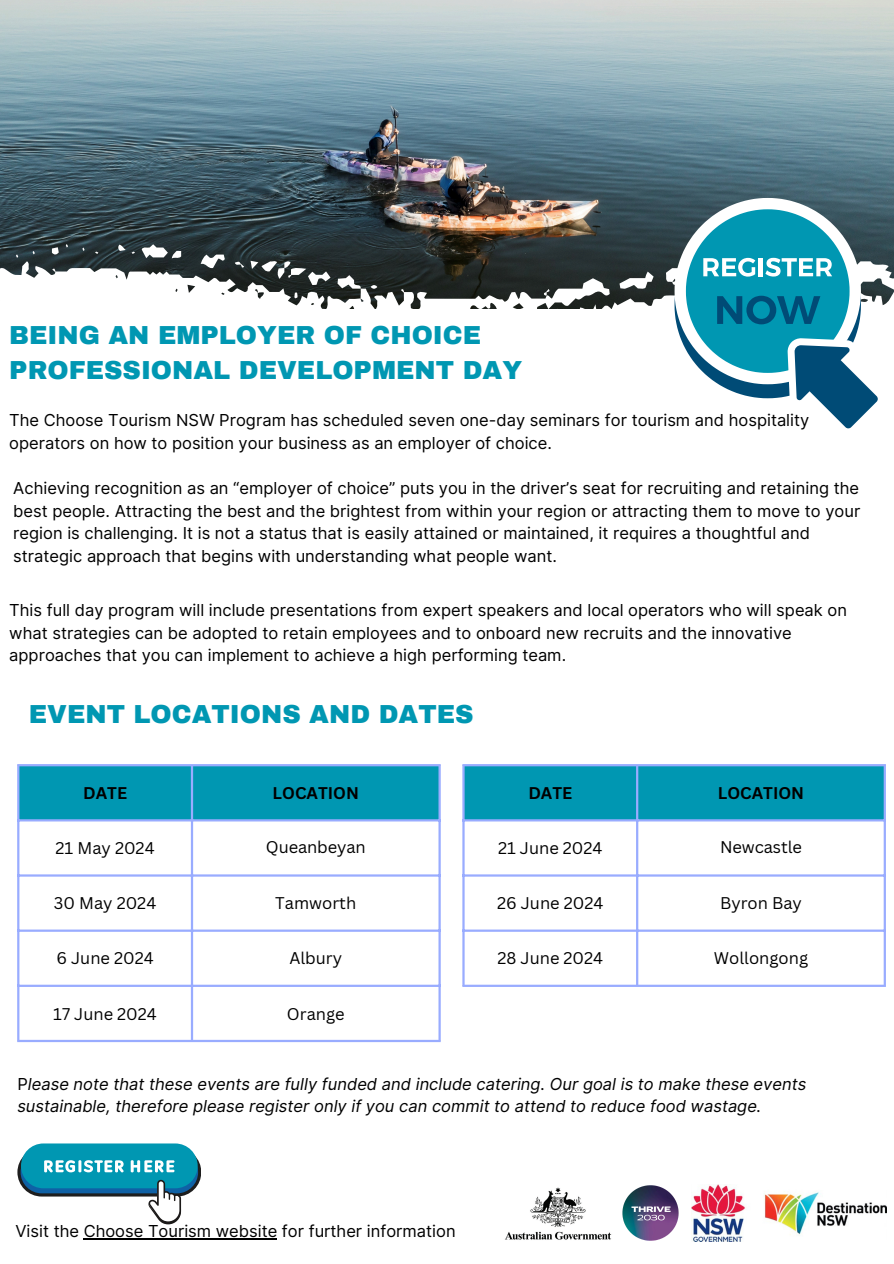
<style>
.page{position:relative;width:894px;height:1264px;background:#fff}
.page>*{position:absolute;margin:0;border:0;box-sizing:border-box;transform-origin:0 0}
.t1{font:900 25.5px/34.8px "Archivo";color:#0097b2}
.t2{font:16.5px/22.5px "Inter";color:#000}
.t3{font:italic 16.5px/22.5px "Inter";color:#000}
.t4{font:16.5px "Canva Sans";color:#000}
.t5{font:700 16.5px "Canva Sans";color:#000}
.s1{font-style:normal}
</style>
<div class="page">
<img style="left:0;top:0;width:893px;height:261px">
<svg style="left:0;top:261px;width:893px;height:48px"></svg>
<svg style="left:619px;top:271px;width:34px;height:18px"></svg>
<svg style="left:200px;top:254px;width:25px;height:15px"></svg>
<svg style="left:337px;top:275px;width:24px;height:13px"></svg>
<svg style="left:142px;top:244px;width:39px;height:15px"></svg>
<svg style="left:52px;top:247px;width:7px;height:8px"></svg>
<svg style="left:118px;top:245px;width:8px;height:6px"></svg>
<svg style="left:294px;top:292px;width:3px;height:6px"></svg>
<svg style="left:370px;top:284px;width:7px;height:5px"></svg>
<svg style="left:82px;top:247px;width:3px;height:4px"></svg>
<svg style="left:235px;top:261px;width:9px;height:8px"></svg>
<svg style="left:52px;top:267px;width:4px;height:5px"></svg>
<svg style="left:250px;top:260px;width:80px;height:25px"></svg>
<svg style="left:401px;top:288px;width:3px;height:5px"></svg>
<svg style="left:543px;top:289px;width:7px;height:6px"></svg>
<img style="left:505px;top:1187px;width:107px;height:53px">
<img style="left:622px;top:1185px;width:57px;height:56px">
<img style="left:691px;top:1184px;width:194px;height:57px">
<svg style="left:664px;top:198px;width:221px;height:231px"></svg>
<div style="left:19px;top:764px;width:422px;height:56px;background:#0097b2"></div>
<hr style="left:17px;top:766px;width:2px;height:273px;background:#99acff">
<hr style="left:191px;top:766px;width:2px;height:273px;background:#99acff">
<hr style="left:438px;top:766px;width:2px;height:273px;background:#99acff">
<hr style="left:17px;top:764px;width:423px;height:2px;background:#99acff">
<hr style="left:17px;top:819px;width:423px;height:2px;background:#99acff">
<hr style="left:17px;top:874px;width:423px;height:2px;background:#99acff">
<hr style="left:17px;top:929px;width:423px;height:2px;background:#99acff">
<hr style="left:17px;top:984px;width:423px;height:2px;background:#99acff">
<hr style="left:17px;top:1039px;width:423px;height:3px;background:#99acff">
<hr style="left:84px;top:1238px;width:193px;height:1px;background:#000">
<div style="left:464px;top:766px;width:419px;height:53px;background:#0097b2"></div>
<hr style="left:462px;top:766px;width:2px;height:218px;background:#99acff">
<hr style="left:636px;top:766px;width:2px;height:218px;background:#99acff">
<hr style="left:883px;top:766px;width:2px;height:218px;background:#99acff">
<hr style="left:462px;top:764px;width:423px;height:2px;background:#99acff">
<hr style="left:462px;top:819px;width:423px;height:2px;background:#99acff">
<hr style="left:462px;top:874px;width:423px;height:2px;background:#99acff">
<hr style="left:462px;top:929px;width:423px;height:2px;background:#99acff">
<hr style="left:462px;top:984px;width:423px;height:2px;background:#99acff">
<div style="left:21px;top:1143px;width:177px;height:45px;background:#0097b2;border-radius:22px"></div>
<svg style="left:17px;top:1147px;width:184px;height:77px"></svg>
<p class="t1" style="left:9px;top:318px;width:514px">BEING AN EMPLOYER OF CHOICE<br>PROFESSIONAL DEVELOPMENT DAY</p>
<p class="t2" style="left:9px;top:409px;width:801px">The Choose Tourism NSW Program has scheduled seven one-day seminars for tourism and hospitality operators on how to position your business as an employer of choice.</p>
<p class="t2" style="left:13px;top:477px;width:848px">Achieving recognition as an “employer of choice” puts you in the driver’s seat for recruiting and retaining the best people. Attracting the best and the brightest from within your region or attracting them to move to your region is challenging. It is not a status that is easily attained or maintained, it requires a thoughtful and strategic approach that begins with understanding what people want.</p>
<p class="t2" style="left:9px;top:599px;width:839px">This full day program will include presentations from expert speakers and local operators who will speak on what strategies can be adopted to retain employees and to onboard new recruits and the innovative approaches that you can implement to achieve a high performing team.</p>
<p class="t1" style="left:29px;top:697px;width:446px">EVENT LOCATIONS AND DATES</p>
<p class="t5" style="left:83px;top:781px;width:45px">DATE</p>
<p class="t5" style="left:272px;top:781px;width:88px">LOCATION</p>
<p class="t4" style="left:56px;top:836px;width:100px">21 May 2024</p>
<h1 class="t4" style="left:266px;top:835px;width:101px">Queanbeyan</h1>
<p class="t4" style="left:54px;top:891px;width:104px">30 May 2024</p>
<p class="t4" style="left:275px;top:891px;width:82px">Tamworth</p>
<p class="t4" style="left:56px;top:946px;width:99px">6 June 2024</p>
<p class="t4" style="left:289px;top:946px;width:54px">Albury</p>
<p class="t4" style="left:53px;top:1001px;width:105px">17 June 2024</p>
<p class="t4" style="left:287px;top:1001px;width:59px">Orange</p>
<p class="t5" style="left:528px;top:781px;width:45px">DATE</p>
<p class="t5" style="left:717px;top:781px;width:88px">LOCATION</p>
<p class="t4" style="left:498px;top:836px;width:106px">21 June 2024</p>
<p class="t4" style="left:719px;top:835px;width:83px">Newcastle</p>
<p class="t4" style="left:497px;top:891px;width:108px">26 June 2024</p>
<p class="t4" style="left:719px;top:891px;width:83px">Byron Bay</p>
<p class="t4" style="left:497px;top:946px;width:107px">28 June 2024</p>
<p class="t4" style="left:713px;top:946px;width:96px">Wollongong</p>
<p class="t3" style="left:17px;top:1072px;width:790px"><span class="s1">P</span>lease note that these events are fully funded and include catering. Our goal is to make these events sustainable, therefore please register only if you can commit to attend to reduce food wastage.</p>
<p class="t2" style="left:15px;top:1219px;width:441px">Visit the Choose Tourism website for further information</p>
</div>
